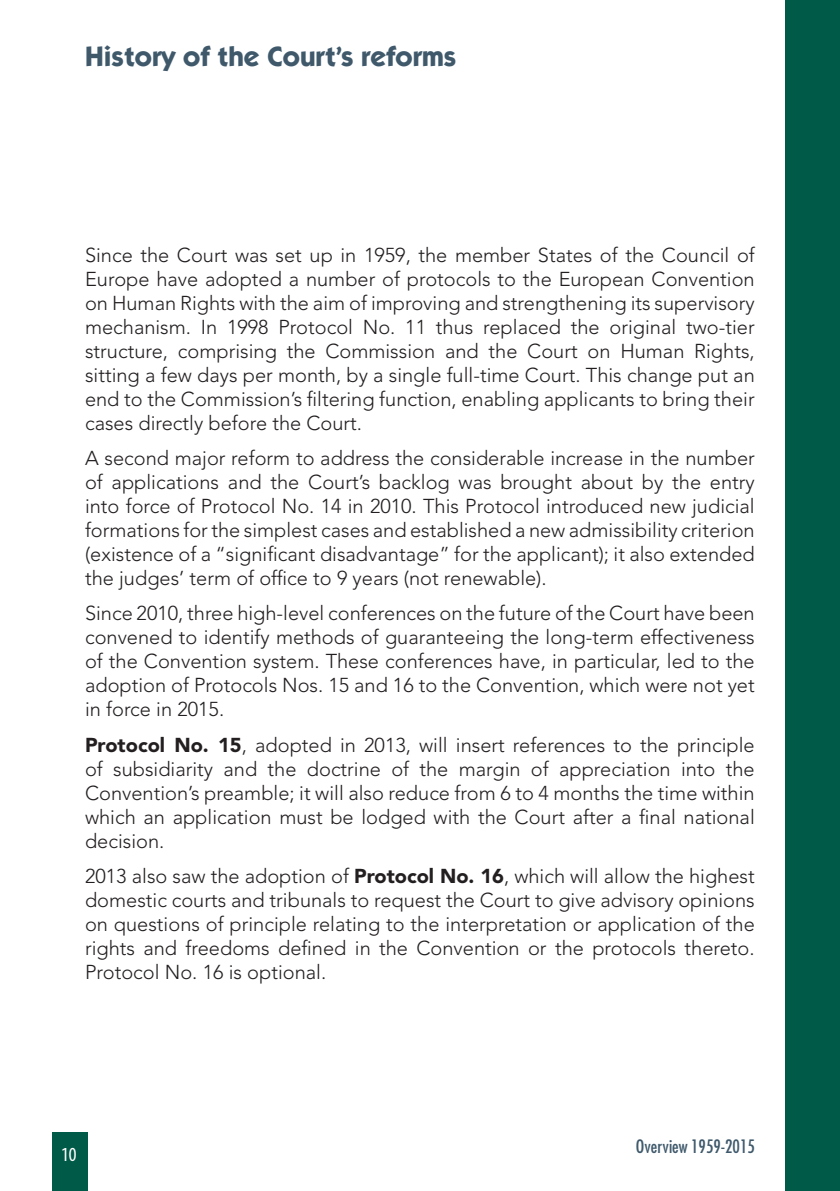
<style>
.page{position:relative;width:840px;height:1191px;background:#fff}
.page>*{position:absolute;margin:0;border:0;box-sizing:border-box;transform-origin:0 0}
.Titre{font:700 28px "ITC Kabel Std";color:#3f596b}
.Texte{font:300 20px/24px "Avenir LT Std";color:#231f20;text-align:justify}
.t1{font:condensed 20px "Myriad Pro";color:#fff}
.t2{font:condensed 18px "Futura Std";color:#3f596b}
.s1{font-weight:900}
</style>
<div class="page">
<div style="left:52px;top:1131px;width:36px;height:60px;background:#005a48"></div>
<div style="left:784px;top:0;width:55px;height:1191px;background:#005a48"></div>
<p class="Titre" style="left:85px;top:39px;width:372px">History of the Court’s reforms</p>
<p class="Texte" style="left:85px;top:243px;width:671px">Since the Court was set up in 1959, the member States of the Council of Europe have adopted a number of protocols to the European Convention on Human Rights with the aim of improving and strengthening its supervisory mechanism. In 1998 Protocol No. 11 thus replaced the original two-tier structure, comprising the Commission and the Court on Human Rights, sitting a few days per month, by a single full-time Court. This change put an end to the Commission’s filtering function, enabling applicants to bring their cases directly before the Court.</p>
<p class="Texte" style="left:85px;top:446px;width:671px">A second major reform to address the considerable increase in the number of applications and the Court’s backlog was brought about by the entry into force of Protocol No. 14 in 2010. This Protocol introduced new judicial formations for the simplest cases and established a new admissibility criterion (existence of a “significant disadvantage” for the applicant); it also extended the judges’ term of office to 9 years (not renewable).</p>
<p class="Texte" style="left:85px;top:601px;width:670px">Since 2010, three high-level conferences on the future of the Court have been convened to identify methods of guaranteeing the long-term effectiveness of the Convention system. These conferences have, in particular, led to the adoption of Protocols Nos. 15 and 16 to the Convention, which were not yet in force in 2015.</p>
<p class="Texte" style="left:85px;top:733px;width:671px"><span class="s1">Protocol No. 15</span>, adopted in 2013, will insert references to the principle of subsidiarity and the doctrine of the margin of appreciation into the Convention’s preamble; it will also reduce from 6 to 4 months the time within which an application must be lodged with the Court after a final national decision.</p>
<p class="Texte" style="left:85px;top:864px;width:671px">2013 also saw the adoption of <span class="s1">Protocol No. 16</span>, which will allow the highest domestic courts and tribunals to request the Court to give advisory opinions on questions of principle relating to the interpretation or application of the rights and freedoms defined in the Convention or the protocols thereto.<br>Protocol No. 16 is optional.</p>
<p class="t1" style="left:61px;top:1142px;width:17px">10</p>
<p class="t2" style="left:635px;top:1135px;width:120px">Overview 1959-2015</p>
</div>
